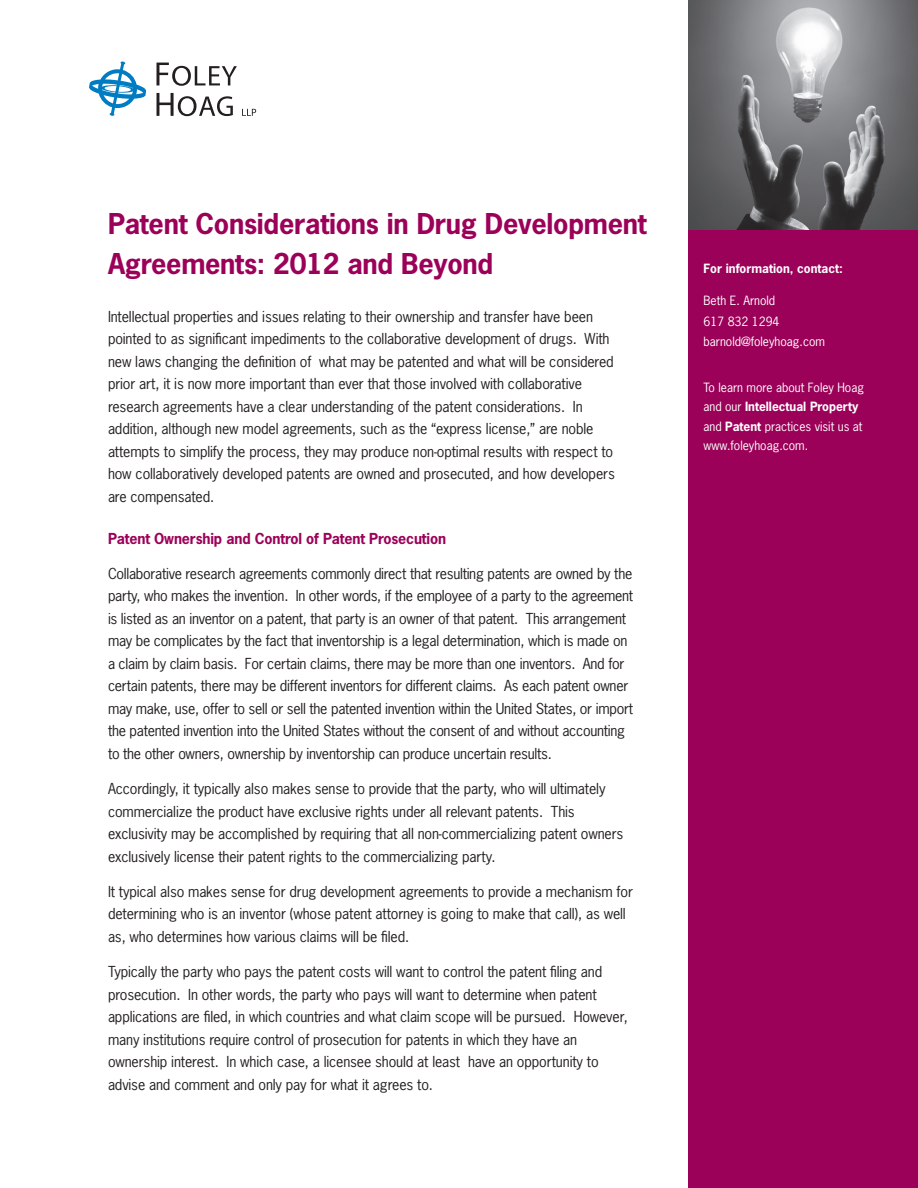
<style>
.page{position:relative;width:918px;height:1188px;background:#fff}
.page>*{position:absolute;margin:0;border:0;box-sizing:border-box;transform-origin:0 0}
.t1{font:700 27px/40.5px "News Gothic Std";letter-spacing:-.01em;color:#9c0159}
.t2{font:14.25px/22.5px "News Gothic Std";letter-spacing:-.01em;color:#231f20}
.t3{font:700 14.25px "News Gothic Std";letter-spacing:-.01em;color:#9c0159}
.t4{font:12px/19.5px "News Gothic Std";color:#fff}
.t5{font:700 12px "News Gothic Std";color:#fff}
.s1{font-weight:700}
</style>
<div class="page">
<div style="left:688px;top:0;width:230px;height:1188px;background:#9c0159"></div>
<svg style="left:89px;top:61px;width:57px;height:55px"></svg>
<svg style="left:157px;top:63px;width:80px;height:23px"></svg>
<svg style="left:157px;top:93px;width:76px;height:23px"></svg>
<svg style="left:242px;top:109px;width:14px;height:7px"></svg>
<img style="left:688px;top:0;width:230px;height:230px">
<h1 class="t1" style="left:108px;top:203px;width:540px">Patent Considerations in Drug Development<br>Agreements: 2012 and Beyond</h1>
<p class="t2" style="left:108px;top:305px;width:508px">Intellectual properties and issues relating to their ownership and transfer have been pointed to as significant impediments to the collaborative development of drugs. With new laws changing the definition of what may be patented and what will be considered prior art, it is now more important than ever that those involved with collaborative research agreements have a clear understanding of the patent considerations. In addition, although new model agreements, such as the “express license,” are noble attempts to simplify the process, they may produce non-optimal results with respect to how collaboratively developed patents are owned and prosecuted, and how developers are compensated.</p>
<p class="t3" style="left:108px;top:529px;width:340px">Patent Ownership and Control of Patent Prosecution</p>
<p class="t2" style="left:108px;top:562px;width:527px">Collaborative research agreements commonly direct that resulting patents are owned by the party, who makes the invention. In other words, if the employee of a party to the agreement is listed as an inventor on a patent, that party is an owner of that patent. This arrangement may be complicates by the fact that inventorship is a legal determination, which is made on a claim by claim basis. For certain claims, there may be more than one inventors. And for certain patents, there may be different inventors for different claims. As each patent owner may make, use, offer to sell or sell the patented invention within the United States, or import the patented invention into the United States without the consent of and without accounting to the other owners, ownership by inventorship can produce uncertain results.</p>
<p class="t2" style="left:108px;top:777px;width:517px">Accordingly, it typically also makes sense to provide that the party, who will ultimately commercialize the product have exclusive rights under all relevant patents. This exclusivity may be accomplished by requiring that all non-commercializing patent owners exclusively license their patent rights to the commercializing party.</p>
<p class="t2" style="left:108px;top:880px;width:527px">It typical also makes sense for drug development agreements to provide a mechanism for determining who is an inventor (whose patent attorney is going to make that call), as well as, who determines how various claims will be filed.</p>
<p class="t2" style="left:108px;top:960px;width:521px">Typically the party who pays the patent costs will want to control the patent filing and prosecution. In other words, the party who pays will want to determine when patent applications are filed, in which countries and what claim scope will be pursued. However, many institutions require control of prosecution for patents in which they have an ownership interest. In which case, a licensee should at least have an opportunity to advise and comment and only pay for what it agrees to.</p>
<p class="t5" style="left:704px;top:260px;width:141px">For information, contact:</p>
<p class="t4" style="left:704px;top:290px;width:123px;line-height:20.4px">Beth E. Arnold<br>617 832 1294 barnold@foleyhoag.com</p>
<p class="t4" style="left:704px;top:377px;width:162px">To learn more about Foley Hoag and our <span class="s1">Intellectual Property </span>and <span class="s1">Patent</span> practices visit us at www.foleyhoag.com.</p>
</div>
